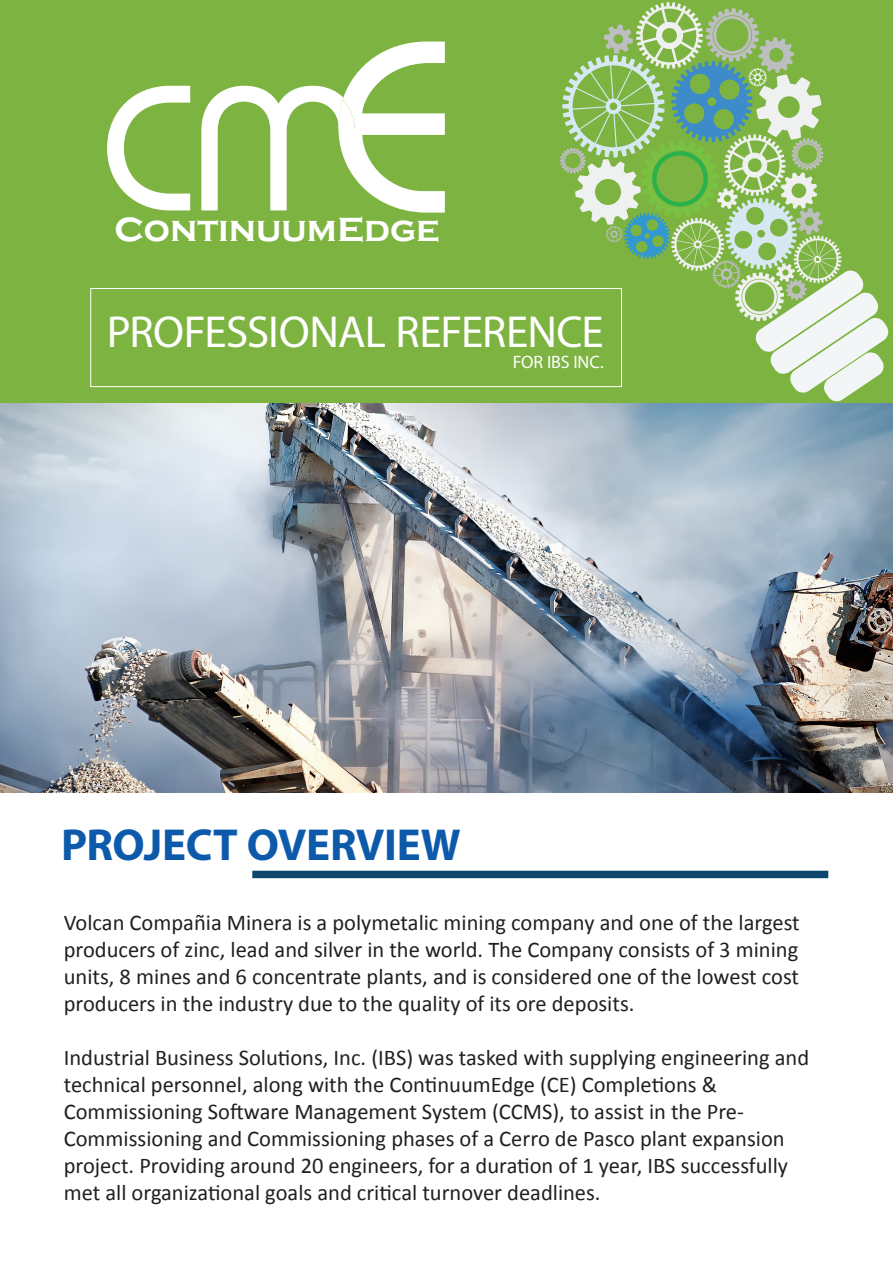
<style>
.page{position:relative;width:893px;height:1263px;background:#fff}
.page>*{position:absolute;margin:0;border:0;box-sizing:border-box;transform-origin:0 0}
.t1{font:45px "Myriad Pro";letter-spacing:-.02em;color:#fff}
.t2{font:700 45px "Myriad Pro";letter-spacing:-.005em;color:#0d5aaa}
.t3{font:700 36.75px "Copperplate Gothic";color:#fff}
.t4{font:22.5px/27px "Calibri";color:#231f20;text-align:justify}
.t5{font:18px "Myriad Pro";letter-spacing:-.005em;color:#fff}
.s1{font-size:42.45px}
</style>
<div class="page">
<div style="left:0;top:0;width:893px;height:404px;background:#7db341"></div>
<div style="left:252px;top:871px;width:576px;height:7px;background:#0c466a"></div>
<div style="left:90px;top:288px;width:532px;height:99px;border:1px solid #fff"></div>
<svg style="left:560px;top:2px;width:329px;height:400px"></svg>
<svg style="left:107px;top:86px;width:83px;height:124px"></svg>
<svg style="left:201px;top:42px;width:244px;height:171px"></svg>
<img style="left:0;top:404px;width:893px;height:388px">
<h2 class="t3" style="left:114px;top:208px;width:327px"><span class="s1">c</span>ontinuum<span class="s1">e</span>dge</h2>
<p class="t1" style="left:107px;top:304px;width:498px">PROFESSIONAL REFERENCE</p>
<p class="t5" style="left:513px;top:351px;width:92px">FOR IBS INC.</p>
<p class="t2" style="left:61px;top:815px;width:401px">PROJECT OVERVIEW</p>
<p class="t4" style="left:64px;top:908px;width:737px">Volcan Compañia Minera is a polymetalic mining company and one of the largest producers of zinc, lead and silver in the world. The Company consists of 3 mining units, 8 mines and 6 concentrate plants, and is considered one of the lowest cost producers in the industry due to the quality of its ore deposits.</p>
<p class="t4" style="left:64px;top:1043px;width:747px;text-align:left">Industrial Business Solutions, Inc. (IBS) was tasked with supplying engineering and technical personnel, along with the ContinuumEdge (CE) Completions &amp; Commissioning Software Management System (CCMS), to assist in the Pre-Commissioning and Commissioning phases of a Cerro de Pasco plant expansion project. Providing around 20 engineers, for a duration of 1 year, IBS successfully met all organizational goals and critical turnover deadlines.</p>
</div>
